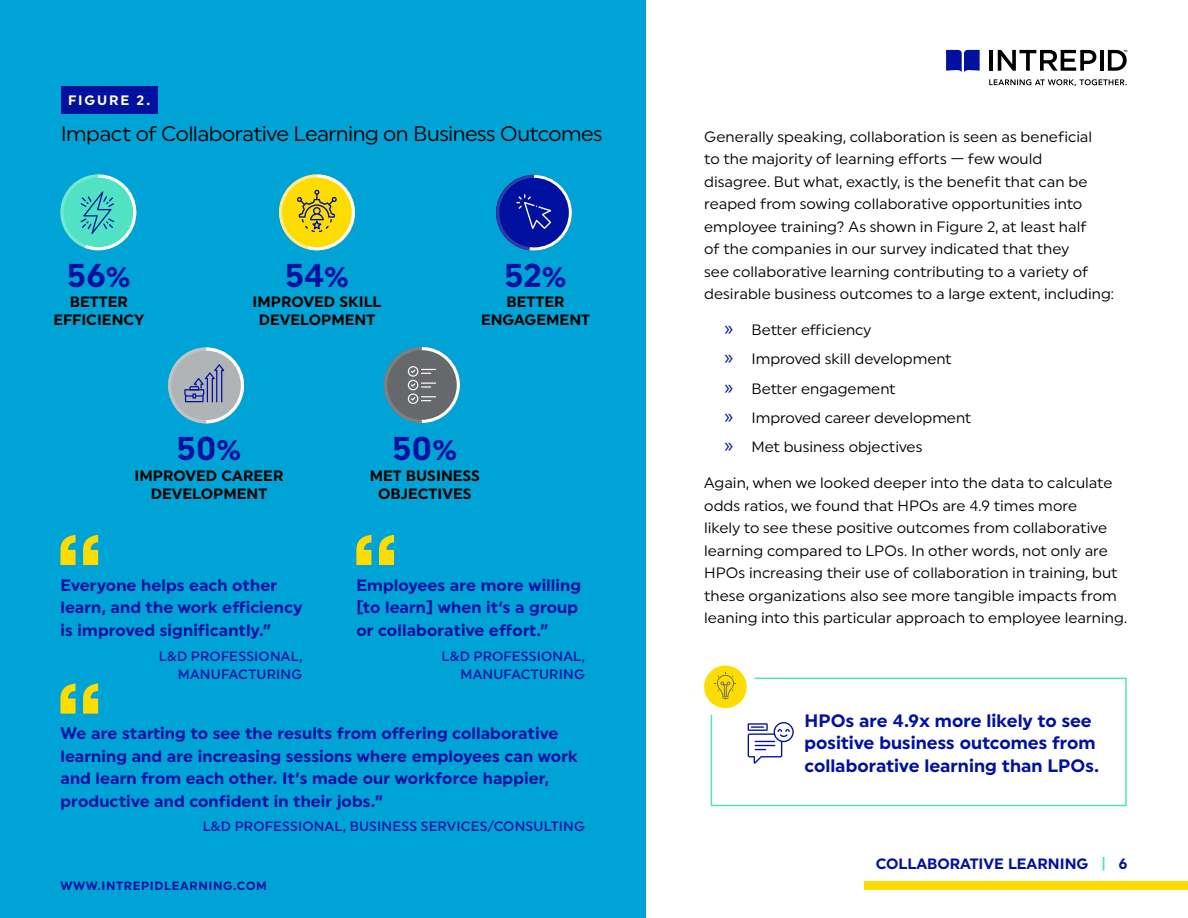
<style>
.page{position:relative;width:1188px;height:918px;background:#fff}
.page>*{position:absolute;margin:0;border:0;box-sizing:border-box;transform-origin:0 0}
.t1{font:700 33px "Uniform";color:#0011a0}
.t2{font:21px "Uniform";letter-spacing:-.025em;color:#000}
.t3{font:700 18px/22.5px "Uniform";color:#00109f}
.t4{font:700 16.5px/22.5px "Uniform";letter-spacing:.005em;color:#0011a0}
.t5{font:15px/22.5px "Uniform";color:#000}
.t6{font:700 15px/18px "Uniform";color:#000;text-align:center}
.t7{font:700 15px "Uniform";color:#00109f}
.t8{font:700 13.65px "Uniform";letter-spacing:.13em;color:#fff}
.t9{font:500 13.5px/18px "Uniform";letter-spacing:.015em;color:#0011a0;text-align:right}
.t10{font:700 12px "Uniform";letter-spacing:.05em;color:#00109f}
.s1{font-family:"Myriad Pro";font-size:21px;color:#00109e}
.s2{color:#50e2c1}
</style>
<div class="page">
<div style="left:864px;top:881px;width:324px;height:9px;background:#fddc00"></div>
<hr style="left:989px;top:50px;width:4px;height:21px;background:#000">
<svg style="left:998px;top:50px;width:98px;height:21px"></svg>
<hr style="left:1100px;top:50px;width:4px;height:21px;background:#000">
<svg style="left:946px;top:50px;width:34px;height:23px"></svg>
<svg style="left:989px;top:79px;width:138px;height:7px"></svg>
<svg style="left:1108px;top:50px;width:19px;height:21px"></svg>
<div style="left:0;top:0;width:646px;height:918px;background:#00a3d6"></div>
<div style="left:61px;top:86px;width:97px;height:27px;background:#00109f"></div>
<svg style="left:710px;top:677px;width:417px;height:130px"></svg>
<div style="left:704px;top:666px;width:43px;height:42px;background:#fddc00;border-radius:50%"></div>
<svg style="left:715px;top:673px;width:21px;height:26px"></svg>
<svg style="left:748px;top:722px;width:46px;height:42px"></svg>
<svg style="left:356px;top:535px;width:38px;height:30px"></svg>
<svg style="left:60px;top:535px;width:38px;height:30px"></svg>
<svg style="left:60px;top:683px;width:38px;height:31px"></svg>
<svg style="left:496px;top:175px;width:76px;height:76px"></svg>
<svg style="left:60px;top:174px;width:76px;height:76px"></svg>
<svg style="left:279px;top:174px;width:76px;height:76px"></svg>
<svg style="left:168px;top:347px;width:76px;height:76px"></svg>
<svg style="left:384px;top:347px;width:76px;height:76px"></svg>
<p class="t8" style="left:68px;top:92px;width:84px">FIGURE 2.</p>
<h2 class="t2" style="left:61px;top:121px;width:543px">Impact of Collaborative Learning on Business Outcomes</h2>
<h1 class="t1" style="left:67px;top:255px;width:65px">56%</h1>
<p class="t6" style="left:53px;top:292px;width:93px">BETTER<br>EFFICIENCY</p>
<h1 class="t1" style="left:285px;top:255px;width:66px">54%</h1>
<p class="t6" style="left:253px;top:292px;width:130px">IMPROVED SKILL<br>DEVELOPMENT</p>
<h1 class="t1" style="left:504px;top:255px;width:64px">52%</h1>
<p class="t6" style="left:481px;top:292px;width:111px">BETTER<br>ENGAGEMENT</p>
<h1 class="t1" style="left:176px;top:429px;width:67px">50%</h1>
<p class="t6" style="left:135px;top:466px;width:150px">IMPROVED CAREER<br>DEVELOPMENT</p>
<p class="t4" style="left:60px;top:574px;width:243px">Everyone helps each other learn, and the work efficiency is improved significantly.”</p>
<p class="t9" style="left:159px;top:647px;width:145px">L&amp;D PROFESSIONAL,<br>MANUFACTURING</p>
<h1 class="t1" style="left:392px;top:429px;width:67px">50%</h1>
<p class="t6" style="left:370px;top:466px;width:112px">MET BUSINESS<br>OBJECTIVES</p>
<p class="t4" style="left:356px;top:574px;width:226px">Employees are more willing [to learn] when it’s a group or collaborative effort.”</p>
<p class="t9" style="left:441px;top:647px;width:145px">L&amp;D PROFESSIONAL,<br>MANUFACTURING</p>
<p class="t4" style="left:60px;top:722px;width:519px">We are starting to see the results from offering collaborative learning and are increasing sessions where employees can work and learn from each other. It’s made our workforce happier, productive and confident in their jobs.”</p>
<p class="t9" style="left:203px;top:817px;width:384px">L&amp;D PROFESSIONAL, BUSINESS SERVICES/CONSULTING</p>
<p class="t10" style="left:60px;top:879px;width:208px">WWW.INTREPIDLEARNING.COM</p>
<p class="t5" style="left:704px;top:125px;width:411px">Generally speaking, collaboration is seen as beneficial<br>to the majority of learning efforts — few would<br>disagree. But what, exactly, is the benefit that can be reaped from sowing collaborative opportunities into employee training? As shown in Figure 2, at least half<br>of the companies in our survey indicated that they<br>see collaborative learning contributing to a variety of desirable business outcomes to a large extent, including:</p>
<p class="t5" style="left:724px;top:315px;width:248px;line-height:29.2px"><span class="s1">»</span> Better efficiency<br><span class="s1">»</span> Improved skill development<br><span class="s1">»</span> Better engagement<br><span class="s1">»</span> Improved career development <span class="s1">»</span> Met business objectives</p>
<p class="t5" style="left:704px;top:471px;width:425px">Again, when we looked deeper into the data to calculate odds ratios, we found that HPOs are 4.9 times more<br>likely to see these positive outcomes from collaborative learning compared to LPOs. In other words, not only are HPOs increasing their use of collaboration in training, but these organizations also see more tangible impacts from leaning into this particular approach to employee learning.</p>
<p class="t3" style="left:805px;top:709px;width:296px">HPOs are 4.9x more likely to see positive business outcomes from collaborative learning than LPOs.</p>
<p class="t7" style="left:876px;top:855px;width:253px">COLLABORATIVE LEARNING <span class="s2">|</span> 6</p>
</div>
